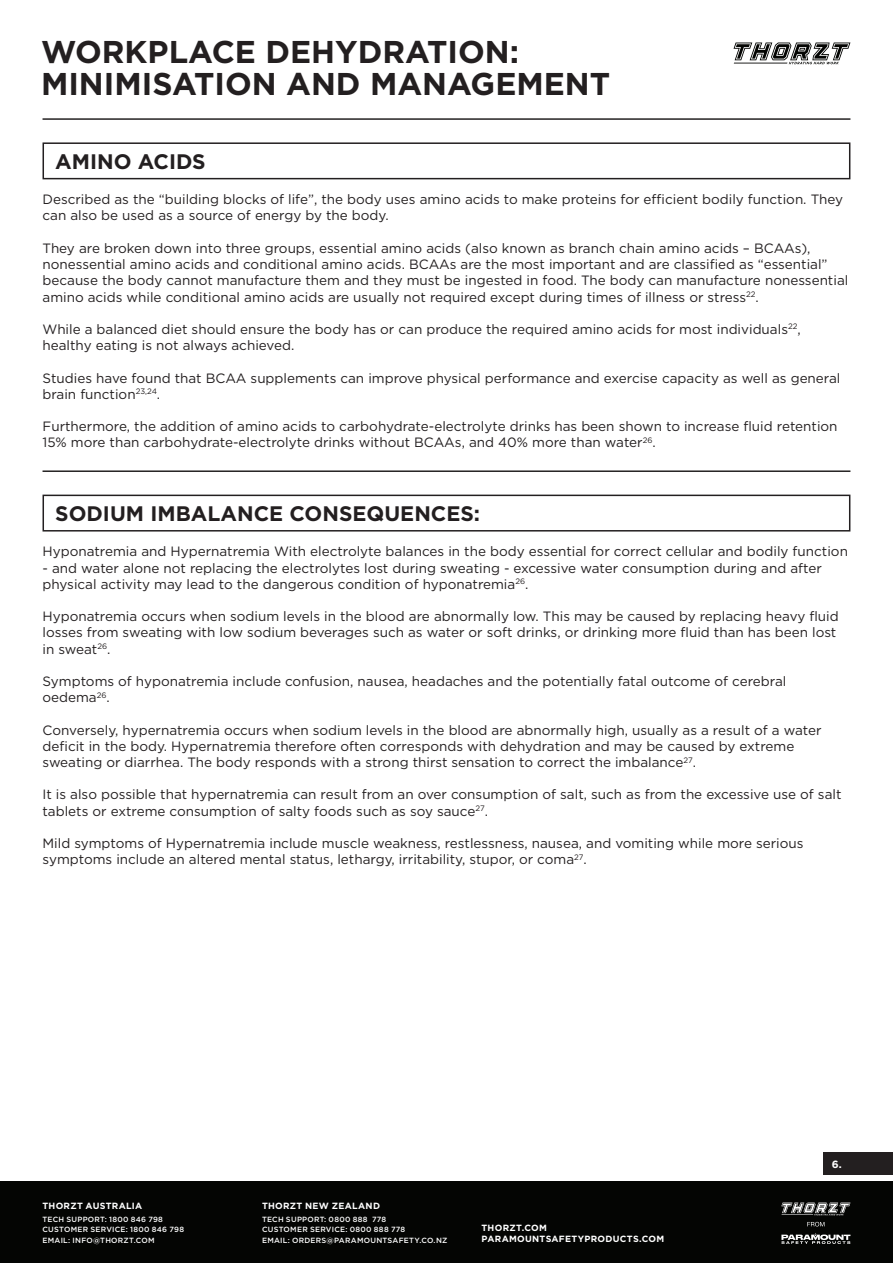
<style>
.page{position:relative;width:893px;height:1263px;background:#fff}
.page>*{position:absolute;margin:0;border:0;box-sizing:border-box;transform-origin:0 0}
.t1{font:700 31.5px/31.5px "Gotham";color:#231f20}
.t2{font:700 21px "Gotham";color:#231f20}
.t3{font:13.5px/16.2px "Gotham";color:#231f20}
.t4{font:700 10.5px "Gotham";color:#fff}
.t5{font:700 9px/11.2px "Gotham";letter-spacing:.03em;color:#fff}
.t6{font:500 7.5px/10.6px "Gotham";letter-spacing:.035em;color:#fff}
</style>
<div class="page">
<div style="left:0;top:1181px;width:893px;height:82px;background:#040503"></div>
<svg style="left:781px;top:1233px;width:69px;height:11px"></svg>
<svg style="left:807px;top:1222px;width:17px;height:4px"></svg>
<svg style="left:781px;top:1202px;width:69px;height:13px"></svg>
<hr style="left:781px;top:1214px;width:32px;height:1px;background:#fff">
<div style="left:824px;top:1152px;width:69px;height:23px;background:#231f20"></div>
<svg style="left:733px;top:43px;width:117px;height:21px"></svg>
<hr style="left:734px;top:63px;width:53px;height:1px;background:#040503">
<hr style="left:43px;top:118px;width:807px;height:2px;background:#231f20">
<hr style="left:43px;top:470px;width:807px;height:2px;background:#231f20">
<div style="left:43px;top:142px;width:807px;height:37px;border:2px solid #231f20"></div>
<div style="left:43px;top:495px;width:807px;height:36px;border:2px solid #231f20"></div>
<p class="t1" style="left:41px;top:36px;width:571px">WORKPLACE DEHYDRATION:<br>MINIMISATION AND MANAGEMENT</p>
<p class="t2" style="left:55px;top:147px;width:152px">AMINO ACIDS</p>
<p class="t3" style="left:43px;top:191px;width:802px">Described as the “building blocks of life”, the body uses amino acids to make proteins for efficient bodily function. They can also be used as a source of energy by the body.</p>
<p class="t3" style="left:43px;top:240px;width:807px">They are broken down into three groups, essential amino acids (also known as branch chain amino acids – BCAAs), nonessential amino acids and conditional amino acids. BCAAs are the most important and are classified as “essential” because the body cannot manufacture them and they must be ingested in food. The body can manufacture nonessential amino acids while conditional amino acids are usually not required except during times of illness or stress<sup>22</sup>.</p>
<p class="t3" style="left:43px;top:321px;width:760px">While a balanced diet should ensure the body has or can produce the required amino acids for most individuals<sup>22</sup>, healthy eating is not always achieved.</p>
<p class="t3" style="left:43px;top:369px;width:799px">Studies have found that BCAA supplements can improve physical performance and exercise capacity as well as general brain function<sup>23,24</sup>.</p>
<p class="t3" style="left:43px;top:418px;width:797px">Furthermore, the addition of amino acids to carbohydrate-electrolyte drinks has been shown to increase fluid retention<br>15% more than carbohydrate-electrolyte drinks without BCAAs, and 40% more than water<sup>26</sup>.</p>
<p class="t2" style="left:55px;top:499px;width:426px">SODIUM IMBALANCE CONSEQUENCES:</p>
<p class="t3" style="left:43px;top:543px;width:807px">Hyponatremia and Hypernatremia With electrolyte balances in the body essential for correct cellular and bodily function</p>
<p class="t3" style="left:43px;top:559px;width:781px">- and water alone not replacing the electrolytes lost during sweating - excessive water consumption during and after physical activity may lead to the dangerous condition of hyponatremia<sup>26</sup>.</p>
<p class="t3" style="left:43px;top:608px;width:798px">Hyponatremia occurs when sodium levels in the blood are abnormally low. This may be caused by replacing heavy fluid losses from sweating with low sodium beverages such as water or soft drinks, or drinking more fluid than has been lost in sweat<sup>26</sup>.</p>
<p class="t3" style="left:43px;top:673px;width:745px">Symptoms of hyponatremia include confusion, nausea, headaches and the potentially fatal outcome of cerebral oedema<sup>26</sup>.</p>
<p class="t3" style="left:43px;top:721px;width:781px">Conversely, hypernatremia occurs when sodium levels in the blood are abnormally high, usually as a result of a water deficit in the body. Hypernatremia therefore often corresponds with dehydration and may be caused by extreme sweating or diarrhea. The body responds with a strong thirst sensation to correct the imbalance<sup>27</sup>.</p>
<p class="t3" style="left:43px;top:786px;width:800px">It is also possible that hypernatremia can result from an over consumption of salt, such as from the excessive use of salt tablets or extreme consumption of salty foods such as soy sauce<sup>27</sup>.</p>
<p class="t3" style="left:43px;top:835px;width:763px">Mild symptoms of Hypernatremia include muscle weakness, restlessness, nausea, and vomiting while more serious symptoms include an altered mental status, lethargy, irritability, stupor, or coma<sup>27</sup>.</p>
<p class="t5" style="left:43px;top:1200px;width:101px">THORZT AUSTRALIA</p>
<p class="t6" style="left:43px;top:1213px;width:143px">TECH SUPPORT: 1800 846 798<br>CUSTOMER SERVICE: 1800 846 798<br>EMAIL: INFO@THORZT.COM</p>
<p class="t5" style="left:262px;top:1200px;width:119px">THORZT NEW ZEALAND</p>
<p class="t6" style="left:262px;top:1213px;width:187px">TECH SUPPORT: 0800 888 778<br>CUSTOMER SERVICE: 0800 888 778<br>EMAIL: ORDERS@PARAMOUNTSAFETY.CO.NZ</p>
<p class="t5" style="left:482px;top:1222px;width:184px">THORZT.COM<br>PARAMOUNTSAFETYPRODUCTS.COM</p>
<p class="t4" style="left:832px;top:1157px;width:11px">6.</p>
</div>
